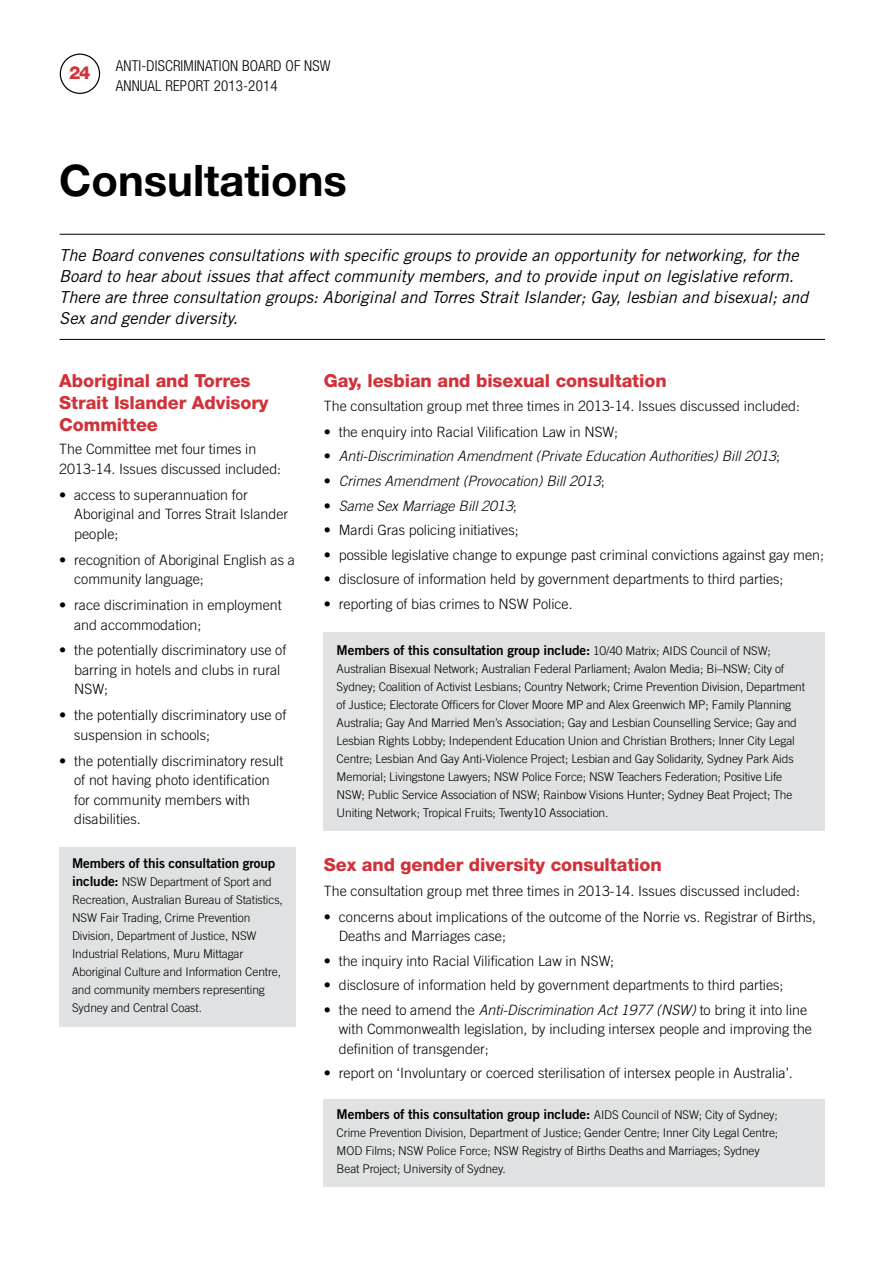
<style>
.page{position:relative;width:893px;height:1263px;background:#fff}
.page>*{position:absolute;margin:0;border:0;box-sizing:border-box;transform-origin:0 0}
.t1{font:700 43.5px "Helvetica Neue LT Std";color:#000}
.t2{font:800 18px/21.6px "Helvetica Neue LT Std";letter-spacing:-.005em;color:#d13239}
.t3{font:italic 16.5px/21px "Trade Gothic LT Std";color:#000}
.t4{font:300 condensed 15px/19.5px "Helvetica Neue LT Std";letter-spacing:.01em;color:#000}
.t5{font:300 14.25px/19.5px "Trade Gothic LT Std";color:#000}
.t6{font:italic 300 14.25px "Trade Gothic LT Std";color:#000}
.t7{font:13.5px "Trade Gothic LT Std Bd 2";letter-spacing:-.01em;color:#000}
.t8{font:300 12px/18px "Trade Gothic LT Std";letter-spacing:-.01em;color:#000}
.s1{font-family:"Trade Gothic LT Std Bd 2";font-weight:400;font-size:13.5px}
.s2{font-style:normal}
.s3{font-family:"Trade Gothic LT Std";font-weight:300;font-size:12px}
.s4{font-style:italic}
</style>
<div class="page">
<div style="left:60px;top:54px;width:40px;height:40px;border:1px solid #000;border-radius:50%"></div>
<div style="left:324px;top:633px;width:501px;height:198px;background:#e0e1e2"></div>
<div style="left:324px;top:1099px;width:501px;height:87px;background:#e0e1e2"></div>
<div style="left:60px;top:847px;width:236px;height:180px;background:#e0e1e2"></div>
<hr style="left:60px;top:234px;width:765px;height:1px;background:#000">
<hr style="left:60px;top:339px;width:765px;height:1px;background:#000">
<p class="t2" style="left:69px;top:62px;width:23px">24</p>
<p class="t4" style="left:116px;top:56px;width:216px">ANTI-DISCRIMINATION BOARD OF NSW<br>ANNUAL REPORT 2013-2014</p>
<h1 class="t1" style="left:59px;top:153px;width:289px">Consultations</h1>
<p class="t3" style="left:59px;top:245px;width:751px">The Board convenes consultations with specific groups to provide an opportunity for networking, for the Board to hear about issues that affect community members, and to provide input on legislative reform.<br>There are three consultation groups: Aboriginal and Torres Strait Islander; Gay, lesbian and bisexual; and Sex and gender diversity.</p>
<p class="t2" style="left:59px;top:370px;width:211px">Aboriginal and Torres<br>Strait Islander Advisory<br>Committee</p>
<p class="t5" style="left:59px;top:439px;width:223px">The Committee met four times in<br>2013-14. Issues discussed included:</p>
<p class="t5" style="left:74px;top:485px;width:216px;text-indent:-15px">• access to superannuation for<br>Aboriginal and Torres Strait Islander people;</p>
<p class="t5" style="left:74px;top:550px;width:222px;text-indent:-15px">• recognition of Aboriginal English as a community language;</p>
<p class="t5" style="left:74px;top:595px;width:209px;text-indent:-15px">• race discrimination in employment and accommodation;</p>
<p class="t5" style="left:74px;top:640px;width:214px;text-indent:-15px">• the potentially discriminatory use of barring in hotels and clubs in rural<br>NSW;</p>
<p class="t5" style="left:74px;top:705px;width:214px;text-indent:-15px">• the potentially discriminatory use of suspension in schools;</p>
<p class="t5" style="left:74px;top:751px;width:211px;text-indent:-15px">• the potentially discriminatory result of not having photo identification for community members with disabilities.</p>
<p class="t7" style="left:72px;top:854px;width:205px">Members of this consultation group</p>
<p class="t8" style="left:72px;top:872px;width:212px"><span class="s1">include:</span> NSW Department of Sport and Recreation, Australian Bureau of Statistics, NSW Fair Trading, Crime Prevention Division, Department of Justice, NSW Industrial Relations, Muru Mittagar Aboriginal Culture and Information Centre, and community members representing Sydney and Central Coast.</p>
<p class="t2" style="left:324px;top:370px;width:344px">Gay, lesbian and bisexual consultation</p>
<p class="t5" style="left:324px;top:396px;width:478px">The consultation group met three times in 2013-14. Issues discussed included:</p>
<p class="t5" style="left:324px;top:422px;width:296px">• the enquiry into Racial Vilification Law in NSW;</p>
<p class="t6" style="left:324px;top:448px;width:458px"><span class="s2">•</span> Anti-Discrimination Amendment (Private Education Authorities) Bill 2013<span class="s2">;</span></p>
<p class="t6" style="left:324px;top:472px;width:282px"><span class="s2">•</span> Crimes Amendment (Provocation) Bill 2013<span class="s2">;</span></p>
<p class="t6" style="left:324px;top:497px;width:195px"><span class="s2">•</span> Same Sex Marriage Bill 2013<span class="s2">;</span></p>
<p class="t5" style="left:324px;top:520px;width:196px">• Mardi Gras policing initiatives;</p>
<p class="t5" style="left:324px;top:545px;width:502px">• possible legislative change to expunge past criminal convictions against gay men;</p>
<p class="t5" style="left:324px;top:569px;width:461px">• disclosure of information held by government departments to third parties;</p>
<p class="t5" style="left:324px;top:594px;width:250px">• reporting of bias crimes to NSW Police.</p>
<p class="t7" style="left:337px;top:641px;width:436px">Members of this consultation group include: <span class="s3">10/40 Matrix; AIDS Council of NSW;</span></p>
<p class="t8" style="left:337px;top:659px;width:470px">Australian Bisexual Network; Australian Federal Parliament; Avalon Media; Bi–NSW; City of Sydney; Coalition of Activist Lesbians; Country Network; Crime Prevention Division, Department of Justice; Electorate Officers for Clover Moore MP and Alex Greenwich MP; Family Planning Australia; Gay And Married Men’s Association; Gay and Lesbian Counselling Service; Gay and Lesbian Rights Lobby; Independent Education Union and Christian Brothers; Inner City Legal Centre; Lesbian And Gay Anti-Violence Project; Lesbian and Gay Solidarity, Sydney Park Aids Memorial; Livingstone Lawyers; NSW Police Force; NSW Teachers Federation; Positive Life NSW; Public Service Association of NSW; Rainbow Visions Hunter; Sydney Beat Project; The Uniting Network; Tropical Fruits; Twenty10 Association.</p>
<p class="t2" style="left:324px;top:854px;width:339px">Sex and gender diversity consultation</p>
<p class="t5" style="left:324px;top:881px;width:478px">The consultation group met three times in 2013-14. Issues discussed included:</p>
<p class="t5" style="left:339px;top:907px;width:479px;text-indent:-15px">• concerns about implications of the outcome of the Norrie vs. Registrar of Births,<br>Deaths and Marriages case;</p>
<p class="t5" style="left:324px;top:951px;width:292px">• the inquiry into Racial Vilification Law in NSW;</p>
<p class="t5" style="left:324px;top:975px;width:461px">• disclosure of information held by government departments to third parties;</p>
<p class="t5" style="left:339px;top:1000px;width:475px;text-indent:-15px">• the need to amend the <span class="s4">Anti-Discrimination Act 1977 (NSW)</span> to bring it into line with Commonwealth legislation, by including intersex people and improving the definition of transgender;</p>
<p class="t5" style="left:324px;top:1063px;width:470px">• report on ‘Involuntary or coerced sterilisation of intersex people in Australia’.</p>
<p class="t7" style="left:337px;top:1106px;width:443px">Members of this consultation group include: <span class="s3">AIDS Council of NSW; City of Sydney;</span></p>
<p class="t8" style="left:337px;top:1124px;width:443px">Crime Prevention Division, Department of Justice; Gender Centre; Inner City Legal Centre;<br>MOD Films; NSW Police Force; NSW Registry of Births Deaths and Marriages; Sydney<br>Beat Project; University of Sydney.</p>
</div>
